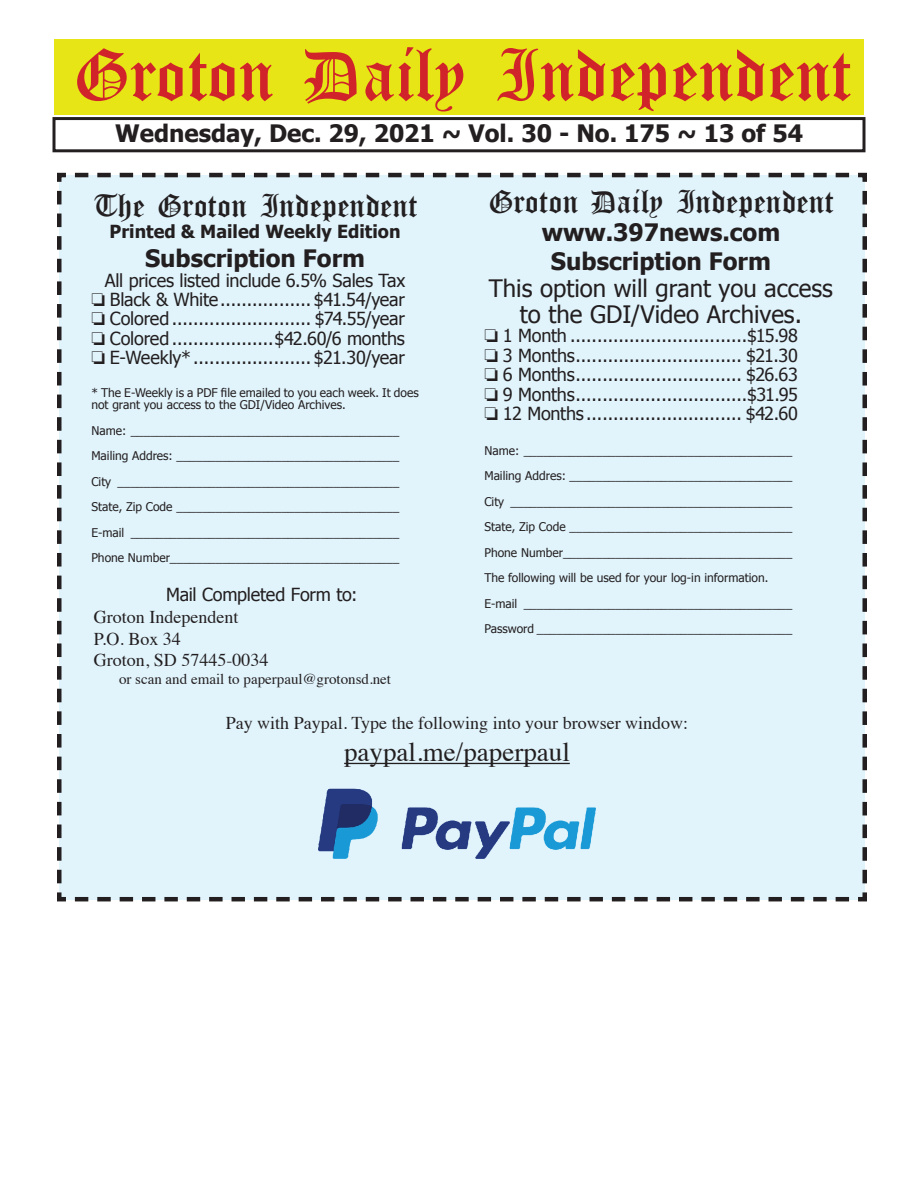
<style>
.page{position:relative;width:918px;height:1188px;background:#fff}
.page>*{position:absolute;margin:0;border:0;box-sizing:border-box;transform-origin:0 0}
.t1{font:54px "Old English Five";color:#d1232a}
.t2{font:27px "Times";color:#231f20}
.t3{font:700 24px/28.8px "Tahoma";color:#231f20;text-align:center}
.t4{font:24px/26.4px "Tahoma";color:#231f20;text-align:center}
.t5{font:24px "Old English Five";letter-spacing:-.005em;color:#231f20}
.t6{font:18px/19.5px "Tahoma";letter-spacing:-.01em;color:#231f20;text-align:justify}
.t7{font:18px/21.6px "Times";color:#231f20}
.t8{font:700 18px "Tahoma";color:#231f20}
.t9{font:15px "Times";color:#231f20}
.t10{font:12px/25.5px "Tahoma";color:#231f20}
</style>
<div class="page">
<div style="left:52px;top:117px;width:814px;height:35px;border:3px solid #231f20"></div>
<div style="left:54px;top:40px;width:810px;height:75px;background:#e7e515"></div>
<div style="left:57px;top:172px;width:810px;height:730px;background:#e1f4fc"></div>
<div style="left:91px;top:184px;width:328px;height:404px;background:#e1f4fc"></div>
<img style="left:319px;top:781px;width:276px;height:87px">
<div style="left:94px;top:588px;width:322px;height:99px;background:#e1f4fc"></div>
<hr style="left:344px;top:763px;width:226px;height:1px;background:#231f20">
<h1 class="t1" style="left:73px;top:50px;width:779px">Groton Daily Independent</h1>
<h3 class="t3" style="left:115px;top:117px;width:689px">Wednesday, Dec. 29, 2021 ~ Vol. 30 - No. 175 ~ 13 of 54</h3>
<h3 class="t5" style="left:93px;top:194px;width:326px">The Groton Independent</h3>
<h3 class="t8" style="left:110px;top:219px;width:292px">Printed &amp; Mailed Weekly Edition</h3>
<h3 class="t3" style="left:145px;top:242px;width:221px">Subscription Form</h3>
<p class="t6" style="left:91px;top:269px;width:316px;text-indent:13px">All prices listed include 6.5% Sales Tax ❏ Black &amp; White................. $41.54/year ❏ Colored.......................... $74.55/year ❏ Colored...................$42.60/6 months ❏ E-Weekly*...................... $21.30/year</p>
<p class="t10" style="left:91px;top:385px;width:329px;line-height:12.8px">* The E-Weekly is a PDF file emailed to you each week. It does not grant you access to the GDI/Video Archives.</p>
<p class="t10" style="left:91px;top:417px;width:309px;text-align:justify">Name: _________________________________________ Mailing Addres: __________________________________ City ___________________________________________ State, Zip Code __________________________________ E-mail _________________________________________ Phone Number___________________________________</p>
<h3 class="t6" style="left:166px;top:584px;width:193px">Mail Completed Form to:</h3>
<h3 class="t7" style="left:94px;top:605px;width:176px">Groton Independent<br>P.O. Box 34<br>Groton, SD 57445-0034</h3>
<p class="t9" style="left:119px;top:665px;width:274px">or scan and email to paperpaul@grotonsd.net</p>
<h3 class="t5" style="left:488px;top:190px;width:347px">Groton Daily Independent</h3>
<h3 class="t3" style="left:542px;top:217px;width:240px">www.397news.com<br>Subscription Form</h3>
<h3 class="t4" style="left:489px;top:274px;width:346px">This option will grant you access to the GDI/Video Archives.</h3>
<p class="t6" style="left:484px;top:325px;width:315px">❏ 1 Month .................................$15.98 ❏ 3 Months............................... $21.30 ❏ 6 Months............................... $26.63 ❏ 9 Months................................$31.95 ❏ 12 Months ............................. $42.60</p>
<p class="t10" style="left:484px;top:437px;width:309px">Name: _________________________________________ Mailing Addres: __________________________________ City ___________________________________________ State, Zip Code __________________________________ Phone Number___________________________________ The following will be used for your log-in information.<br>E-mail _________________________________________ Password _______________________________________</p>
<h3 class="t7" style="left:226px;top:711px;width:464px">Pay with Paypal. Type the following into your browser window:</h3>
<h2 class="t2" style="left:344px;top:727px;width:227px">paypal.me/paperpaul</h2>
</div>
